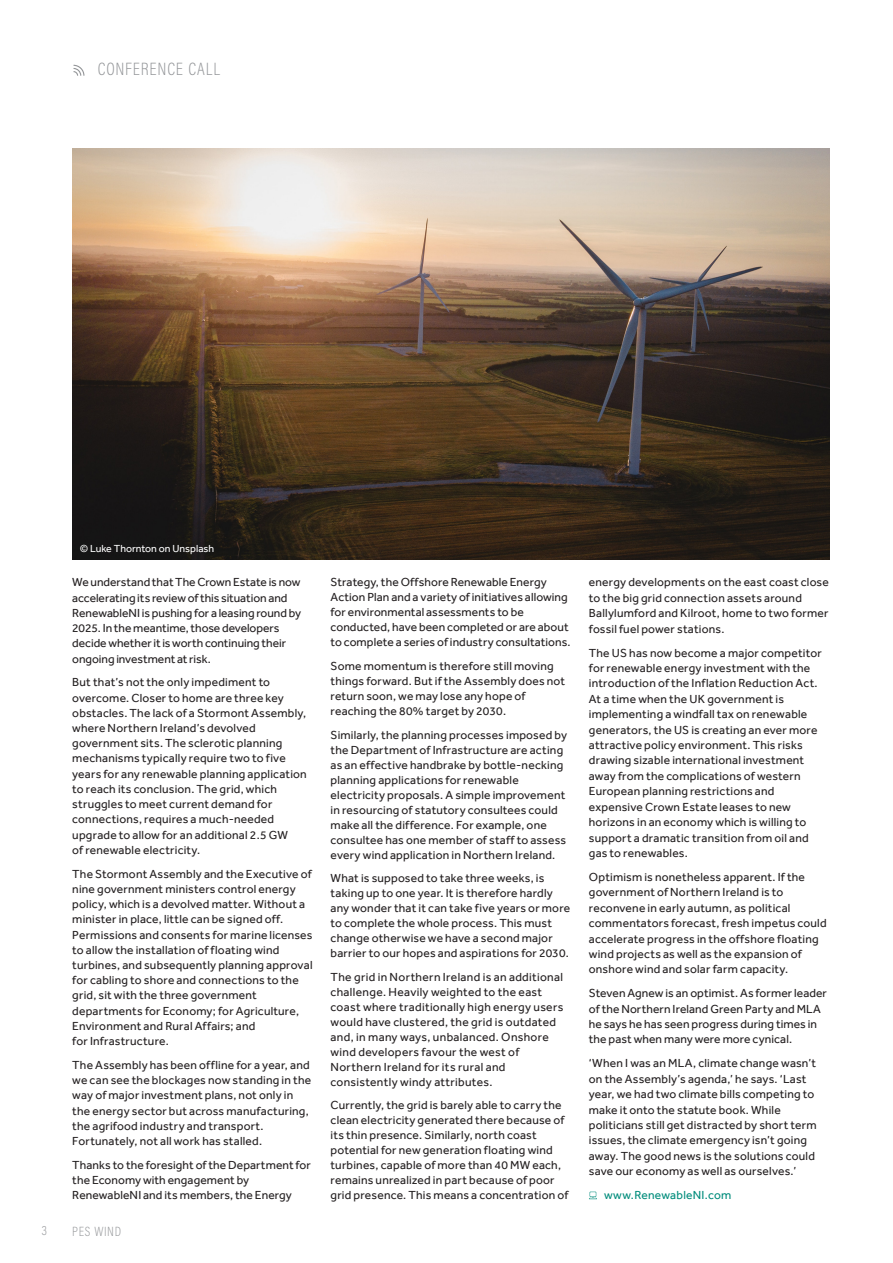
<style>
.page{position:relative;width:893px;height:1263px;background:#fff}
.page>*{position:absolute;margin:0;border:0;box-sizing:border-box;transform-origin:0 0}
.Page_head_2015{font:200 18px "Acumin Pro Cond";letter-spacing:.05em;color:#939598}
.t1{font:200 13.5px "Acumin Pro Cond";letter-spacing:.05em;color:#939598}
.Body_Copy_2015{font:12px/15px "Effra";letter-spacing:.015em;color:#231f20}
.Body_Copy_2015-2{font:12px/15.3px "Effra";letter-spacing:-.005em;color:#231f20}
.Body_Copy_2015-3{font:12px "Effra";letter-spacing:.02em;color:#008c7b}
.CAPTIONS{font:10.5px "Effra";color:#fff}
</style>
<div class="page">
<svg style="left:589px;top:1192px;width:8px;height:7px"></svg>
<svg style="left:73px;top:64px;width:12px;height:12px"></svg>
<img style="left:72px;top:149px;width:757px;height:410px">
<p class="Page_head_2015" style="left:98px;top:58px;width:124px">CONFERENCE CALL</p>
<p class="CAPTIONS" style="left:80px;top:542px;width:136px">© Luke Thornton on Unsplash</p>
<p class="Body_Copy_2015-2" style="left:72px;top:575px;width:230px">We understand that The Crown Estate is now accelerating its review of this situation and RenewableNI is pushing for a leasing round by 2025. In the meantime, those developers decide whether it is worth continuing their ongoing investment at risk.</p>
<p class="Body_Copy_2015" style="left:72px;top:674px;width:236px">But that’s not the only impediment to overcome. Closer to home are three key obstacles. The lack of a Stormont Assembly, where Northern Ireland’s devolved government sits. The sclerotic planning mechanisms typically require two to five years for any renewable planning application to reach its conclusion. The grid, which struggles to meet current demand for connections, requires a much-needed upgrade to allow for an additional 2.5 GW<br>of renewable electricity.</p>
<p class="Body_Copy_2015" style="left:72px;top:866px;width:242px">The Stormont Assembly and the Executive of nine government ministers control energy policy, which is a devolved matter. Without a minister in place, little can be signed off.<br>Permissions and consents for marine licenses to allow the installation of floating wind turbines, and subsequently planning approval for cabling to shore and connections to the grid, sit with the three government departments for Economy; for Agriculture, Environment and Rural Affairs; and<br>for Infrastructure.</p>
<p class="Body_Copy_2015" style="left:72px;top:1057px;width:240px">The Assembly has been offline for a year, and we can see the blockages now standing in the way of major investment plans, not only in the energy sector but across manufacturing, the agrifood industry and transport.<br>Fortunately, not all work has stalled.</p>
<p class="Body_Copy_2015" style="left:72px;top:1157px;width:240px">Thanks to the foresight of the Department for the Economy with engagement by<br>RenewableNI and its members, the Energy</p>
<p class="t1" style="left:42px;top:1222px;width:7px">3</p>
<p class="t1" style="left:72px;top:1223px;width:50px">PES WIND</p>
<p class="Body_Copy_2015" style="left:331px;top:575px;width:242px">Strategy, the Offshore Renewable Energy Action Plan and a variety of initiatives allowing for environmental assessments to be conducted, have been completed or are about to complete a series of industry consultations.</p>
<p class="Body_Copy_2015" style="left:331px;top:658px;width:236px">Some momentum is therefore still moving things forward. But if the Assembly does not return soon, we may lose any hope of reaching the 80% target by 2030.</p>
<p class="Body_Copy_2015" style="left:331px;top:727px;width:238px">Similarly, the planning processes imposed by the Department of Infrastructure are acting as an effective handbrake by bottle-necking planning applications for renewable electricity proposals. A simple improvement in resourcing of statutory consultees could make all the difference. For example, one consultee has one member of staff to assess every wind application in Northern Ireland.</p>
<p class="Body_Copy_2015" style="left:331px;top:870px;width:241px">What is supposed to take three weeks, is taking up to one year. It is therefore hardly any wonder that it can take five years or more to complete the whole process. This must change otherwise we have a second major barrier to our hopes and aspirations for 2030.</p>
<p class="Body_Copy_2015" style="left:331px;top:969px;width:234px">The grid in Northern Ireland is an additional challenge. Heavily weighted to the east coast where traditionally high energy users would have clustered, the grid is outdated and, in many ways, unbalanced. Onshore wind developers favour the west of Northern Ireland for its rural and consistently windy attributes.</p>
<p class="Body_Copy_2015" style="left:331px;top:1097px;width:239px">Currently, the grid is barely able to carry the clean electricity generated there because of its thin presence. Similarly, north coast potential for new generation floating wind turbines, capable of more than 40 MW each, remains unrealized in part because of poor grid presence. This means a concentration of</p>
<p class="Body_Copy_2015" style="left:589px;top:574px;width:241px;line-height:15.5px">energy developments on the east coast close to the big grid connection assets around Ballylumford and Kilroot, home to two former fossil fuel power stations.</p>
<p class="Body_Copy_2015" style="left:589px;top:645px;width:234px;line-height:15.5px">The US has now become a major competitor for renewable energy investment with the introduction of the Inflation Reduction Act.<br>At a time when the UK government is implementing a windfall tax on renewable generators, the US is creating an ever more attractive policy environment. This risks drawing sizable international investment away from the complications of western European planning restrictions and expensive Crown Estate leases to new horizons in an economy which is willing to support a dramatic transition from oil and gas to renewables.</p>
<p class="Body_Copy_2015" style="left:589px;top:869px;width:239px;line-height:15.5px">Optimism is nonetheless apparent. If the government of Northern Ireland is to reconvene in early autumn, as political commentators forecast, fresh impetus could accelerate progress in the offshore floating wind projects as well as the expansion of onshore wind and solar farm capacity.</p>
<p class="Body_Copy_2015" style="left:589px;top:985px;width:240px;line-height:15.5px">Steven Agnew is an optimist. As former leader of the Northern Ireland Green Party and MLA he says he has seen progress during times in the past when many were more cynical.</p>
<p class="Body_Copy_2015" style="left:589px;top:1055px;width:229px;line-height:15.5px">‘When I was an MLA, climate change wasn’t on the Assembly’s agenda,’ he says. ‘Last year, we had two climate bills competing to make it onto the statute book. While politicians still get distracted by short term issues, the climate emergency isn’t going away. The good news is the solutions could save our economy as well as ourselves.’</p>
<p class="Body_Copy_2015-3" style="left:604px;top:1188px;width:129px">www.RenewableNI.com</p>
</div>
